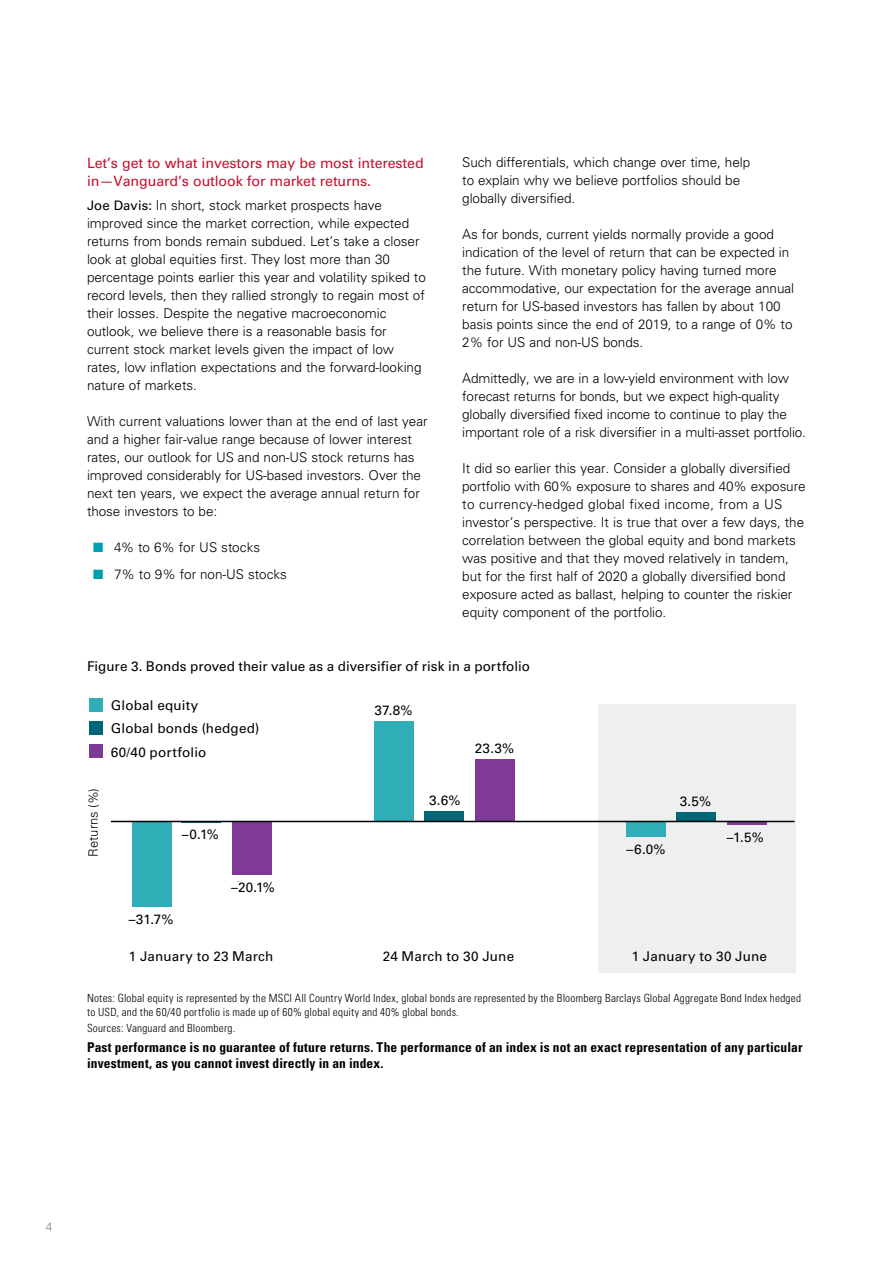
<style>
.page{position:relative;width:893px;height:1263px;background:#fff}
.page>*{position:absolute;margin:0;border:0;box-sizing:border-box;transform-origin:0 0}
.t1{font:14.25px/18px "Univers LT Std";letter-spacing:-.01em;color:#c41230}
.t2{font:300 13.5px/18px "Univers LT Std";letter-spacing:-.005em;color:#000}
.t3{font:13.5px/23.2px "Univers LT Std";letter-spacing:.005em;color:#000}
.t4{font:700 condensed 13.5px/16.5px "Univers LT Std";letter-spacing:.01em;color:#000}
.t5{font:300 13.05px "Univers LT Std";letter-spacing:.005em;color:#000}
.t6{font:300 12px "Univers LT Std";color:#7e8083}
.t7{font:300 condensed 11.25px/13.5px "Univers LT Std";letter-spacing:.02em;color:#000}
.t8{font:4.95px "Univers LT Std";color:#414141;scale:1.83 1}
.s1{font-weight:400;font-size:13.2px}
.s2{color:#00a0af}
</style>
<div class="page">
<div style="left:89px;top:698px;width:14px;height:14px;background:#2faeb8"></div>
<div style="left:89px;top:721px;width:14px;height:14px;background:#026878"></div>
<div style="left:89px;top:744px;width:14px;height:14px;background:#7f3a96"></div>
<div style="left:598px;top:704px;width:197px;height:268px;background:#f0efef"></div>
<div style="left:626px;top:821px;width:40px;height:16px;background:#2faeb8"></div>
<div style="left:374px;top:721px;width:40px;height:100px;background:#2faeb8"></div>
<div style="left:132px;top:821px;width:39px;height:85px;background:#2faeb8"></div>
<div style="left:676px;top:812px;width:40px;height:9px;background:#026878"></div>
<div style="left:424px;top:811px;width:40px;height:10px;background:#026878"></div>
<svg style="left:727px;top:822px;width:39px;height:3px"></svg>
<div style="left:475px;top:759px;width:39px;height:62px;background:#7f3a96"></div>
<div style="left:232px;top:821px;width:40px;height:54px;background:#7f3a96"></div>
<hr style="left:111px;top:821px;width:683px;height:1px;background:#000">
<p class="t1" style="left:87px;top:154px;width:338px">Let’s get to what investors may be most interested in—Vanguard’s outlook for market returns.</p>
<p class="t2" style="left:87px;top:196px;width:340px"><span class="s1">Joe Davis:</span> In short, stock market prospects have improved since the market correction, while expected returns from bonds remain subdued. Let’s take a closer look at global equities first. They lost more than 30 percentage points earlier this year and volatility spiked to record levels, then they rallied strongly to regain most of their losses. Despite the negative macroeconomic outlook, we believe there is a reasonable basis for current stock market levels given the impact of low rates, low inflation expectations and the forward-looking nature of markets.</p>
<p class="t2" style="left:87px;top:412px;width:342px">With current valuations lower than at the end of last year and a higher fair-value range because of lower interest rates, our outlook for US and non-US stock returns has improved considerably for US-based investors. Over the next ten years, we expect the average annual return for those investors to be:</p>
<p class="t2" style="left:93px;top:538px;width:169px"><span class="s2">■</span> 4% to 6% for US stocks</p>
<p class="t2" style="left:93px;top:565px;width:195px"><span class="s2">■</span> 7% to 9% for non-US stocks</p>
<p class="t2" style="left:462px;top:153px;width:289px">Such differentials, which change over time, help to explain why we believe portfolios should be globally diversified.</p>
<p class="t2" style="left:462px;top:225px;width:333px">As for bonds, current yields normally provide a good indication of the level of return that can be expected in the future. With monetary policy having turned more accommodative, our expectation for the average annual return for US-based investors has fallen by about 100 basis points since the end of 2019, to a range of 0% to 2% for US and non-US bonds.</p>
<p class="t2" style="left:462px;top:369px;width:345px">Admittedly, we are in a low-yield environment with low forecast returns for bonds, but we expect high-quality globally diversified fixed income to continue to play the important role of a risk diversifier in a multi-asset portfolio.</p>
<p class="t2" style="left:462px;top:459px;width:345px">It did so earlier this year. Consider a globally diversified portfolio with 60% exposure to shares and 40% exposure to currency-hedged global fixed income, from a US investor’s perspective. It is true that over a few days, the correlation between the global equity and bond markets was positive and that they moved relatively in tandem, but for the first half of 2020 a globally diversified bond exposure acted as ballast, helping to counter the riskier equity component of the portfolio.</p>
<p class="t3" style="left:87px;top:655px;width:445px">Figure 3. Bonds proved their value as a diversifier of risk in a portfolio</p>
<p class="t5" style="left:85px;top:857px;width:70px;rotate:-90deg">Returns (%)</p>
<p class="t3" style="left:111px;top:694px;width:150px">Global equity<br>Global bonds (hedged)<br>60/40 portfolio</p>
<p class="t3" style="left:182px;top:823px;width:38px">–0.1%</p>
<p class="t3" style="left:129px;top:907px;width:46px">–31.7%</p>
<p class="t8" style="left:137px;top:912px;width:3px">-</p>
<p class="t8" style="left:237px;top:879px;width:3px">-</p>
<p class="t3" style="left:231px;top:875px;width:45px">–20.1%</p>
<p class="t3" style="left:374px;top:699px;width:40px">37.8%</p>
<p class="t3" style="left:475px;top:736px;width:41px">23.3%</p>
<p class="t3" style="left:429px;top:789px;width:33px">3.6%</p>
<p class="t3" style="left:680px;top:789px;width:33px">3.5%</p>
<p class="t3" style="left:627px;top:837px;width:41px">–6.0%</p>
<p class="t3" style="left:727px;top:826px;width:38px">–1.5%</p>
<p class="t3" style="left:129px;top:945px;width:146px">1 January to 23 March</p>
<p class="t3" style="left:383px;top:945px;width:133px">24 March to 30 June</p>
<p class="t3" style="left:632px;top:945px;width:137px">1 January to 30 June</p>
<p class="t7" style="left:87px;top:991px;width:715px">Notes: Global equity is represented by the MSCI All Country World Index, global bonds are represented by the Bloomberg Barclays Global Aggregate Bond Index hedged to USD, and the 60/40 portfolio is made up of 60% global equity and 40% global bonds.</p>
<p class="t7" style="left:87px;top:1021px;width:150px">Sources: Vanguard and Bloomberg.</p>
<p class="t4" style="left:87px;top:1038px;width:717px">Past performance is no guarantee of future returns. The performance of an index is not an exact representation of any particular investment, as you cannot invest directly in an index.</p>
<p class="t6" style="left:46px;top:1220px;width:8px">4</p>
</div>
